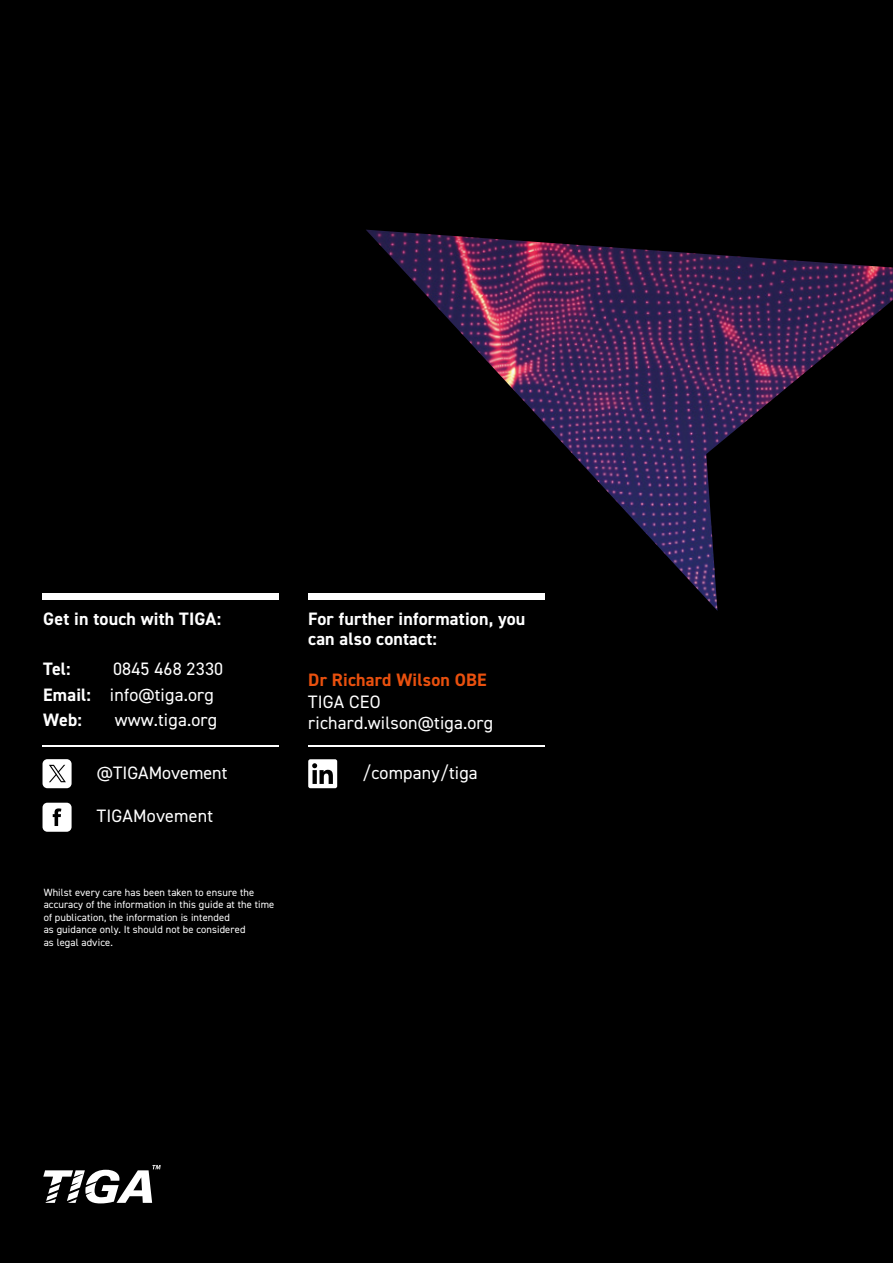
<style>
.page{position:relative;width:893px;height:1263px;background:#000}
.page>*{position:absolute;margin:0;border:0;box-sizing:border-box;transform-origin:0 0}
.t1{font:18px/25.5px "DIN2014";letter-spacing:.01em;color:#fff}
.t2{font:700 18px/19.8px "DIN2014";letter-spacing:.01em;color:#fff}
.t3{font:700 18px "DIN2014";letter-spacing:.01em;color:#e9500e}
.t4{font:10.5px/12.6px "DIN2014";letter-spacing:.01em;color:#fff}
.s1{font-weight:700}
</style>
<div class="page">
<svg style="left:43px;top:1165px;width:118px;height:38px"></svg>
<div style="left:43px;top:803px;width:29px;height:29px;background:#fff;border-radius:5px"></div>
<svg style="left:53px;top:808px;width:8px;height:18px"></svg>
<div style="left:308px;top:759px;width:29px;height:29px;background:#fff;border-radius:2px"></div>
<svg style="left:312px;top:763px;width:21px;height:21px"></svg>
<div style="left:308px;top:594px;width:236px;height:6px;background:#fff"></div>
<div style="left:43px;top:594px;width:236px;height:6px;background:#fff"></div>
<hr style="left:309px;top:745px;width:236px;height:2px;background:#fff">
<hr style="left:43px;top:745px;width:236px;height:2px;background:#fff">
<img style="left:366px;top:230px;width:527px;height:381px">
<div style="left:43px;top:759px;width:29px;height:29px;background:#fff;border-radius:5px"></div>
<svg style="left:49px;top:765px;width:17px;height:17px"></svg>
<h1 class="t2" style="left:43px;top:609px;width:179px">Get in touch with TIGA:</h1>
<h1 class="t2" style="left:43px;top:659px;width:29px">Tel:</h1>
<h1 class="t1" style="left:43px;top:656px;width:181px;text-indent:70px">0845 468 2330<br><span class="s1">Email:</span> info@tiga.org<br><span class="s1">Web:</span></h1>
<h1 class="t1" style="left:115px;top:707px;width:104px">www.tiga.org</h1>
<h1 class="t1" style="left:97px;top:760px;width:132px">@TIGAMovement</h1>
<h1 class="t1" style="left:97px;top:802px;width:118px">TIGAMovement</h1>
<p class="t4" style="left:44px;top:885px;width:232px">Whilst every care has been taken to ensure the accuracy of the information in this guide at the time of publication, the information is intended<br>as guidance only. It should not be considered<br>as legal advice.</p>
<h1 class="t2" style="left:308px;top:609px;width:219px">For further information, you can also contact:</h1>
<h1 class="t3" style="left:308px;top:668px;width:180px">Dr Richard Wilson OBE</h1>
<h1 class="t1" style="left:308px;top:690px;width:186px;line-height:21.6px">TIGA CEO richard.wilson@tiga.org</h1>
<h1 class="t1" style="left:362px;top:760px;width:117px">/company/tiga</h1>
</div>
